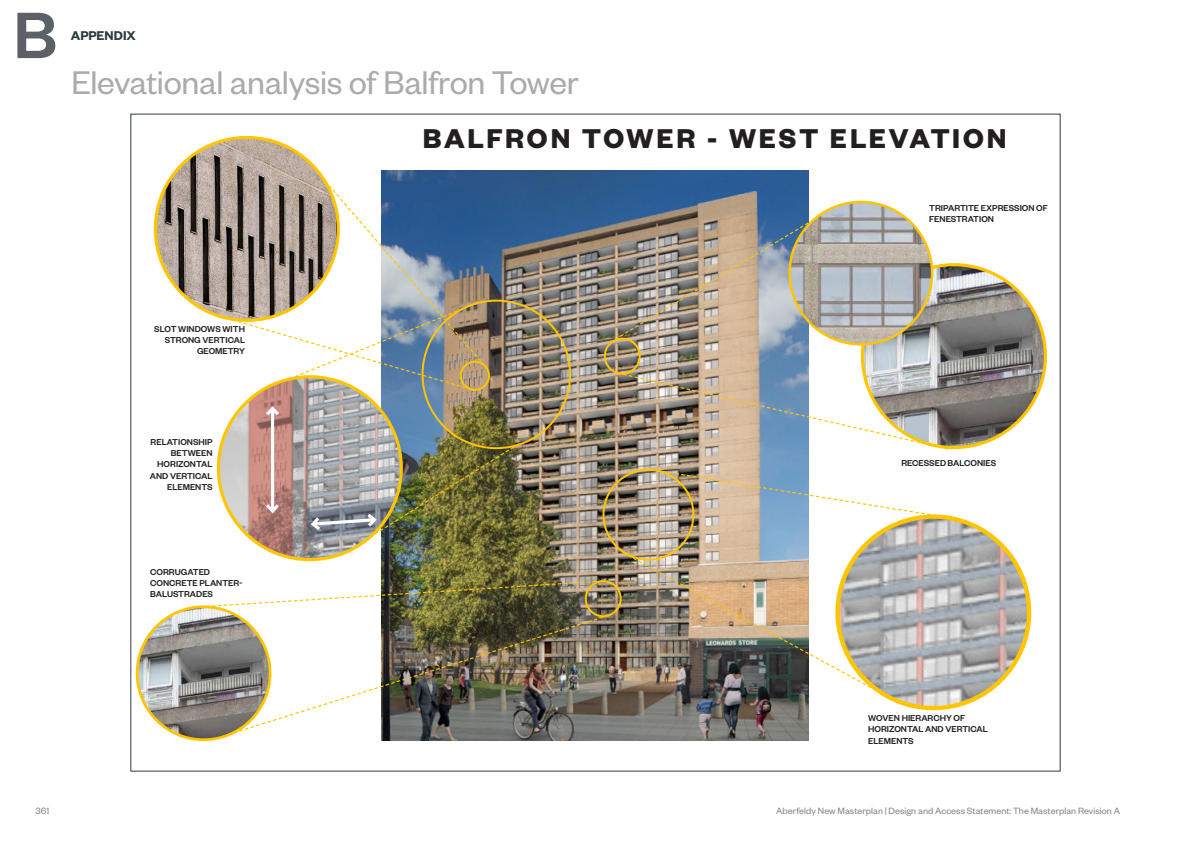
<style>
.page{position:relative;width:1191px;height:842px;background:#fff}
.page>*{position:absolute;margin:0;border:0;box-sizing:border-box;transform-origin:0 0}
.t1{font:500 72px "Founders Grotesk";color:#5c6167}
.Page_Title_continuat{font:36px "Founders Grotesk";letter-spacing:-.01em;color:#ababae}
.t2{font:700 29.9px "Founders Grotesk";letter-spacing:.09em;color:#231f20}
.t3{font:600 14px "Founders Grotesk";letter-spacing:-.005em;color:#2e3b40}
.t4{font:10px "Founders Grotesk";letter-spacing:.005em;color:#808388}
.t5{font:500 9.4px/11.3px "Founders Grotesk";color:#231f20}
</style>
<div class="page">
<img style="left:382px;top:170px;width:426px;height:570px">
<img style="left:862px;top:265px;width:183px;height:183px;border-radius:91px">
<img style="left:137px;top:607px;width:133px;height:133px;border-radius:66px">
<div style="left:604px;top:338px;width:37px;height:37px;border:2px solid #ffc500;border-radius:50%"></div>
<div style="left:585px;top:580px;width:36px;height:37px;border:2px solid #ffc500;border-radius:50%"></div>
<div style="left:460px;top:361px;width:30px;height:30px;border:2px solid #ffc500;border-radius:50%"></div>
<img style="left:789px;top:202px;width:143px;height:142px">
<img style="left:155px;top:137px;width:183px;height:183px;border-radius:91px">
<img style="left:218px;top:377px;width:183px;height:183px;border-radius:91px">
<hr style="left:271px;top:408px;width:3px;height:103px;background:#fff">
<svg style="left:263px;top:404px;width:19px;height:15px"></svg>
<svg style="left:263px;top:501px;width:19px;height:15px"></svg>
<img style="left:837px;top:517px;width:192px;height:191px;border-radius:96px">
<img style="left:613px;top:212px;width:211px;height:129px">
<img style="left:616px;top:372px;width:334px;height:79px">
<svg style="left:650px;top:468px;width:293px;height:50px"></svg>
<img style="left:626px;top:554px;width:267px;height:146px">
<img style="left:308px;top:442px;width:212px;height:113px">
<svg style="left:225px;top:179px;width:261px;height:212px"></svg>
<img style="left:199px;top:580px;width:404px;height:28px">
<img style="left:215px;top:614px;width:395px;height:126px">
<h1 class="t1" style="left:13px;top:-10px;width:45px">B</h1>
<h3 class="t3" style="left:71px;top:27px;width:66px">APPENDIX</h3>
<p class="Page_Title_continuat" style="left:72px;top:60px;width:508px">Elevational analysis of Balfron Tower</p>
<p class="t2" style="left:423px;top:119px;width:585px">BALFRON TOWER - WEST ELEVATION</p>
<p class="t5" style="left:929px;top:202px;width:120px">TRIPARTITE EXPRESSION OF<br>FENESTRATION</p>
<p class="t5" style="left:154px;top:322px;width:92px;text-align:right">SLOT WINDOWS WITH<br>STRONG VERTICAL<br>GEOMETRY</p>
<p class="t5" style="left:150px;top:435px;width:64px;text-align:right">RELATIONSHIP<br>BETWEEN<br>HORIZONTAL<br>AND VERTICAL<br>ELEMENTS</p>
<p class="t5" style="left:150px;top:565px;width:94px">CORRUGATED<br>CONCRETE PLANTER-<br>BALUSTRADES</p>
<p class="t5" style="left:901px;top:457px;width:96px">RECESSED BALCONIES</p>
<p class="t5" style="left:868px;top:712px;width:121px">WOVEN HIERARCHY OF<br>HORIZONTAL AND VERTICAL<br>ELEMENTS</p>
<p class="t4" style="left:35px;top:805px;width:15px">361</p>
<p class="t4" style="left:776px;top:805px;width:345px">Aberfeldy New Masterplan | Design and Access Statement: The Masterplan Revision A</p>
</div>
